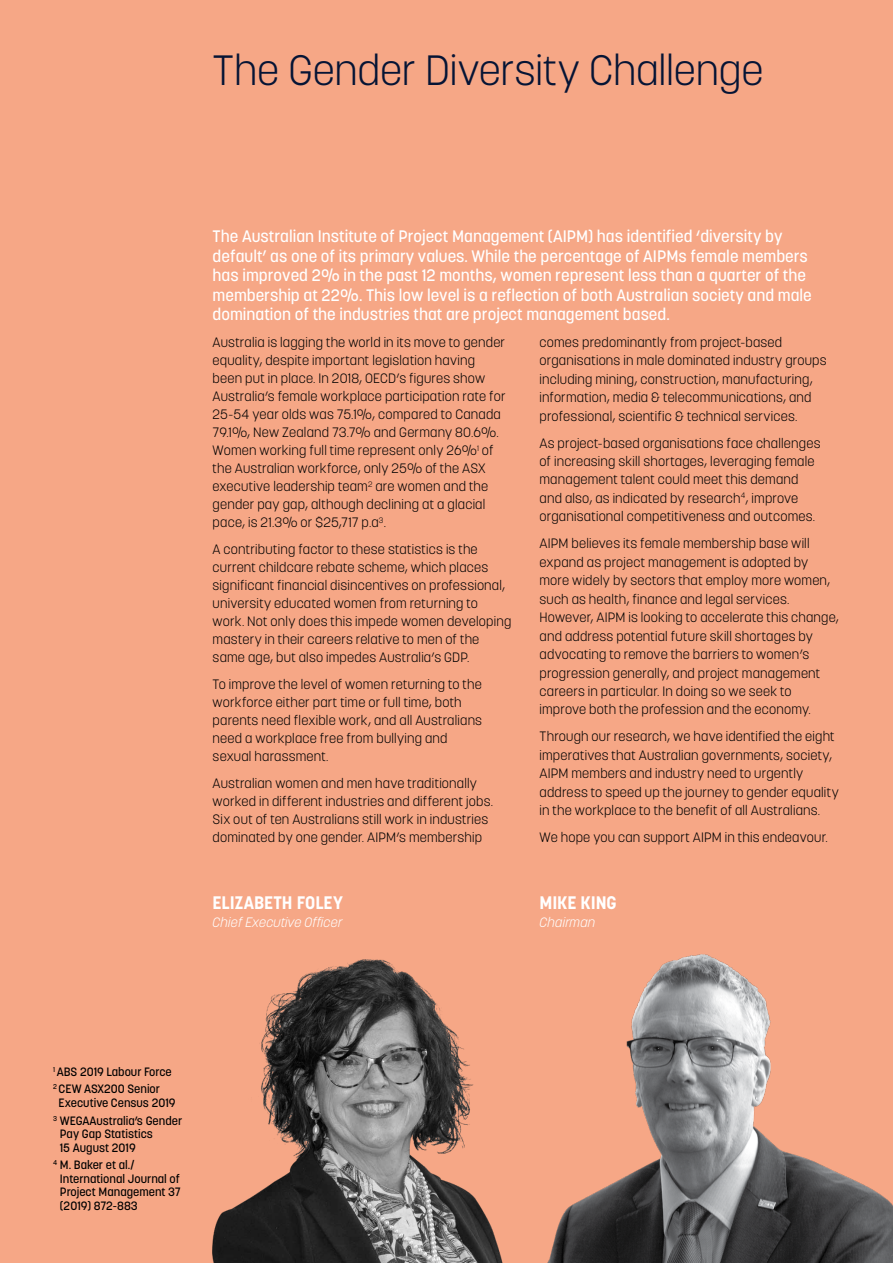
<style>
.page{position:relative;width:893px;height:1263px;background:#f6a786}
.page>*{position:absolute;margin:0;border:0;box-sizing:border-box;transform-origin:0 0}
.t1{font:300 42px "Korolev";letter-spacing:-.005em;color:#051435}
.t2{font:700 18px "Korolev";color:#fff}
.t3{font:500 16.5px/19.5px "Korolev";color:#fff}
.t4{font:300 13.5px/18px "Korolev";letter-spacing:.015em;color:#000}
.t5{font:italic 300 13.5px "Korolev";letter-spacing:.01em;color:#fff}
.t6{font:500 12px/13.5px "Korolev";color:#000}
</style>
<div class="page">
<img style="left:547px;top:954px;width:346px;height:309px">
<img style="left:212px;top:959px;width:291px;height:304px">
<h1 class="t1" style="left:213px;top:43px;width:552px">The Gender Diversity Challenge</h1>
<p class="t3" style="left:213px;top:226px;width:601px">The Australian Institute of Project Management (AIPM) has identified ‘diversity by default’ as one of its primary values. While the percentage of AIPMs female members has improved 2% in the past 12 months, women represent less than a quarter of the membership at 22%. This low level is a reflection of both Australian society and male domination of the industries that are project management based.</p>
<p class="t4" style="left:213px;top:333px;width:294px">Australia is lagging the world in its move to gender equality, despite important legislation having been put in place. In 2018, OECD’s figures show Australia’s female workplace participation rate for 25-54 year olds was 75.1%, compared to Canada 79.1%, New Zealand 73.7% and Germany 80.6%.<br>Women working full time represent only 26%<sup>1</sup> of the Australian workforce, only 25% of the ASX executive leadership team<sup>2</sup> are women and the gender pay gap, although declining at a glacial pace, is 21.3% or $25,717 p.a<sup>3</sup>.</p>
<p class="t4" style="left:213px;top:540px;width:300px">A contributing factor to these statistics is the current childcare rebate scheme, which places significant financial disincentives on professional, university educated women from returning to work. Not only does this impede women developing mastery in their careers relative to men of the same age, but also impedes Australia’s GDP.</p>
<p class="t4" style="left:213px;top:675px;width:271px">To improve the level of women returning to the workforce either part time or full time, both parents need flexible work, and all Australians need a workplace free from bullying and sexual harassment.</p>
<p class="t4" style="left:213px;top:774px;width:282px">Australian women and men have traditionally worked in different industries and different jobs.<br>Six out of ten Australians still work in industries dominated by one gender. AIPM’s membership</p>
<p class="t4" style="left:539px;top:333px;width:289px;line-height:18.5px">comes predominantly from project-based organisations in male dominated industry groups including mining, construction, manufacturing, information, media &amp; telecommunications, and professional, scientific &amp; technical services.</p>
<p class="t4" style="left:539px;top:434px;width:282px;line-height:18.5px">As project-based organisations face challenges of increasing skill shortages, leveraging female management talent could meet this demand and also, as indicated by research<sup>4</sup>, improve organisational competitiveness and outcomes.</p>
<p class="t4" style="left:539px;top:534px;width:301px;line-height:18.5px">AIPM believes its female membership base will expand as project management is adopted by more widely by sectors that employ more women, such as health, finance and legal services.<br>However, AIPM is looking to accelerate this change, and address potential future skill shortages by advocating to remove the barriers to women’s progression generally, and project management careers in particular. In doing so we seek to improve both the profession and the economy.</p>
<p class="t4" style="left:539px;top:727px;width:301px;line-height:18.5px">Through our research, we have identified the eight imperatives that Australian governments, society, AIPM members and industry need to urgently address to speed up the journey to gender equality in the workplace to the benefit of all Australians.</p>
<p class="t4" style="left:539px;top:828px;width:290px">We hope you can support AIPM in this endeavour.</p>
<h2 class="t2" style="left:213px;top:891px;width:132px">ELIZABETH FOLEY</h2>
<p class="t5" style="left:213px;top:914px;width:131px">Chief Executive Officer</p>
<h2 class="t2" style="left:540px;top:891px;width:79px">MIKE KING</h2>
<p class="t5" style="left:540px;top:914px;width:57px">Chairman</p>
<p class="t6" style="left:53px;top:1062px;width:120px;line-height:17.7px"><sup>1</sup> ABS 2019 Labour Force<br><sup>2</sup> CEW ASX200 Senior</p>
<p class="t6" style="left:53px;top:1094px;width:131px;line-height:17.7px;text-align:center">Executive Census 2019<br><sup>3</sup> WEGAAustralia’s Gender</p>
<p class="t6" style="left:60px;top:1127px;width:95px">Pay Gap Statistics<br>15 August 2019</p>
<p class="t6" style="left:60px;top:1158px;width:122px;text-indent:-7px"><sup>4</sup> M. Baker et al./<br>International Journal of<br>Project Management 37 (2019) 872-883</p>
</div>
